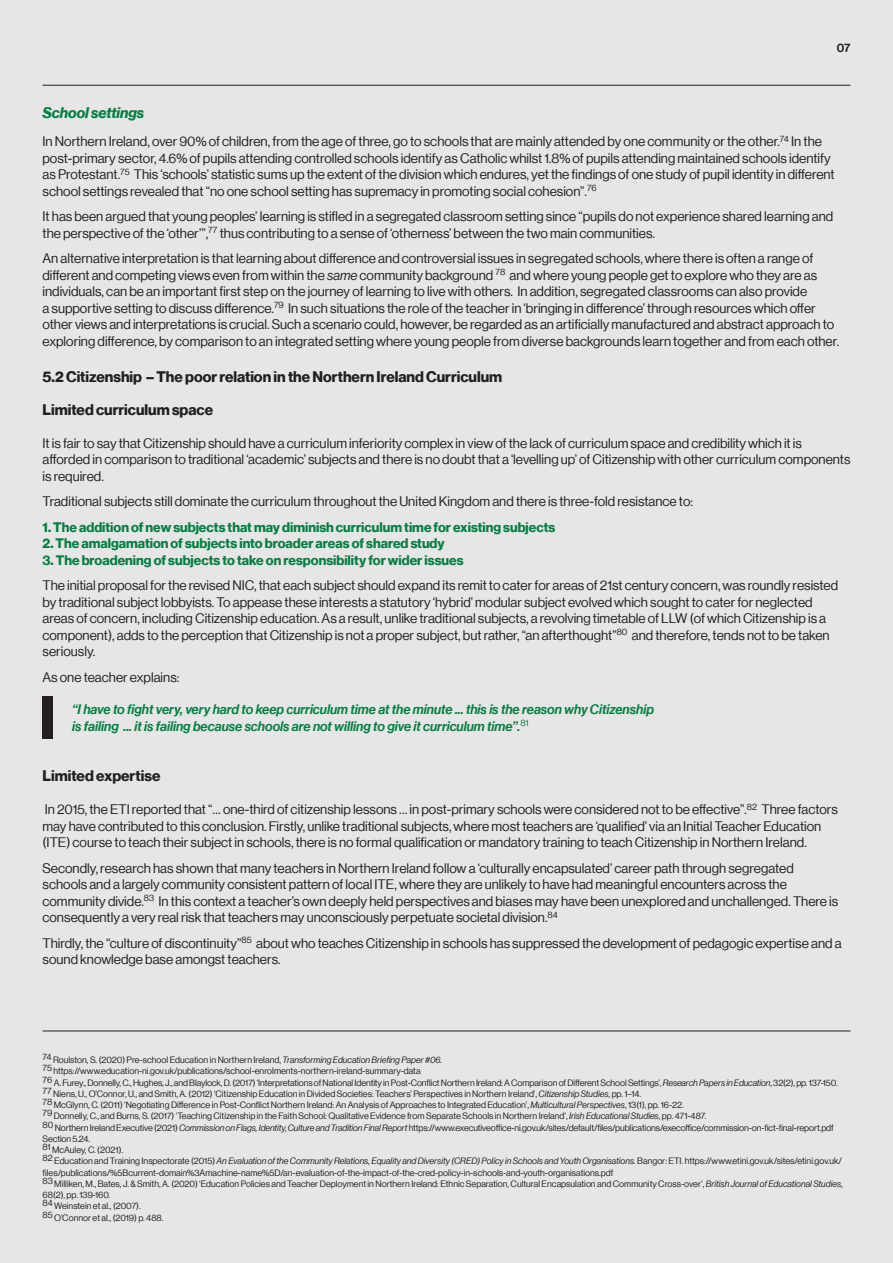
<style>
.page{position:relative;width:893px;height:1263px;background:#e5e6e5}
.page>*{position:absolute;margin:0;border:0;box-sizing:border-box;transform-origin:0 0}
.t1{font:15px "N Haas Grotesk DS Pro 75 Bd";color:#231f20}
.t2{font:15px "N Haas Grotesk DS Pro 76 Bd It";color:#057f42}
.t3{font:13.5px/16.5px "N Haas Grotesk DS Pro 55 Rg";color:#231f20}
.t4{font:13.5px "N Haas Grotesk DS Pro 75 Bd";color:#057f42}
.t5{font:13.5px/16.5px "N Haas Grotesk DS Pro 66 Md It";color:#057f42}
.t6{font:12px "N Haas Grotesk DS Pro 65 Md";color:#231f20}
.t7{font:9px/11.2px "N Haas Grotesk DS Pro 55 Rg";color:#231f20}
.t8{font:9px "N Haas Grotesk DS Pro 56 It";color:#231f20}
.s1{font-family:"N Haas Grotesk DS Pro 56 It"}
.s2{font-family:"N Haas Grotesk DS Pro 55 Rg"}
</style>
<div class="page">
<hr style="left:43px;top:85px;width:807px;height:1px;background:#231f20">
<hr style="left:43px;top:1031px;width:807px;height:1px;background:#231f20">
<div style="left:43px;top:696px;width:10px;height:42px;background:#231f20"></div>
<p class="t6" style="left:837px;top:41px;width:15px">07</p>
<p class="t2" style="left:43px;top:104px;width:103px">School settings</p>
<p class="t3" style="left:43px;top:133px;width:794px">In Northern Ireland, over 90% of children, from the age of three, go to schools that are mainly attended by one community or the other.<sup>74</sup> In the post-primary sector, 4.6% of pupils attending controlled schools identify as Catholic whilst 1.8% of pupils attending maintained schools identify as Protestant.<sup>75</sup> This ‘schools’ statistic sums up the extent of the division which endures, yet the findings of one study of pupil identity in different school settings revealed that “no one school setting has supremacy in promoting social cohesion”.<sup>76</sup></p>
<p class="t3" style="left:43px;top:208px;width:792px">It has been argued that young peoples’ learning is stifled in a segregated classroom setting since “pupils do not experience shared learning and the perspective of the ‘other’”,<sup>77</sup> thus contributing to a sense of ‘otherness’ between the two main communities.</p>
<p class="t3" style="left:43px;top:250px;width:798px">An alternative interpretation is that learning about difference and controversial issues in segregated schools, where there is often a range of different and competing views even from within the <span class="s1">same</span> community background <sup>78</sup> and where young people get to explore who they are as individuals, can be an important first step on the journey of learning to live with others. In addition, segregated classrooms can also provide<br>a supportive setting to discuss difference.<sup>79</sup> In such situations the role of the teacher in ‘bringing in difference’ through resources which offer other views and interpretations is crucial. Such a scenario could, however, be regarded as an artificially manufactured and abstract approach to exploring difference, by comparison to an integrated setting where young people from diverse backgrounds learn together and from each other.</p>
<p class="t1" style="left:43px;top:367px;width:461px">5.2 Citizenship – The poor relation in the Northern Ireland Curriculum</p>
<p class="t1" style="left:43px;top:400px;width:172px">Limited curriculum space</p>
<p class="t3" style="left:43px;top:435px;width:809px">It is fair to say that Citizenship should have a curriculum inferiority complex in view of the lack of curriculum space and credibility which it is afforded in comparison to traditional ‘academic’ subjects and there is no doubt that a ‘levelling up’ of Citizenship with other curriculum components is required.</p>
<p class="t3" style="left:43px;top:493px;width:652px">Traditional subjects still dominate the curriculum throughout the United Kingdom and there is three-fold resistance to:</p>
<p class="t4" style="left:43px;top:519px;width:514px">1. The addition of new subjects that may diminish curriculum time for existing subjects</p>
<p class="t4" style="left:43px;top:535px;width:404px">2. The amalgamation of subjects into broader areas of shared study</p>
<p class="t4" style="left:43px;top:552px;width:422px">3. The broadening of subjects to take on responsibility for wider issues</p>
<p class="t3" style="left:43px;top:577px;width:797px">The initial proposal for the revised NIC, that each subject should expand its remit to cater for areas of 21st century concern, was roundly resisted by traditional subject lobbyists. To appease these interests a statutory ‘hybrid’ modular subject evolved which sought to cater for neglected areas of concern, including Citizenship education. As a result, unlike traditional subjects, a revolving timetable of LLW (of which Citizenship is a component), adds to the perception that Citizenship is not a proper subject, but rather, “an afterthought”<sup>80</sup> and therefore, tends not to be taken seriously.</p>
<p class="t3" style="left:43px;top:669px;width:138px">As one teacher explains:</p>
<p class="t5" style="left:72px;top:701px;width:583px">“I have to fight very, very hard to keep curriculum time at the minute ... this is the reason why Citizenship is failing ... it is failing because schools are not willing to give it curriculum time”.<sup>81</sup></p>
<p class="t1" style="left:43px;top:767px;width:119px">Limited expertise</p>
<p class="t3" style="left:43px;top:801px;width:797px">In 2015, the ETI reported that “… one-third of citizenship lessons … in post-primary schools were considered not to be effective”.<sup>82</sup> Three factors may have contributed to this conclusion. Firstly, unlike traditional subjects, where most teachers are ‘qualified’ via an Initial Teacher Education (ITE) course to teach their subject in schools, there is no formal qualification or mandatory training to teach Citizenship in Northern Ireland.</p>
<p class="t3" style="left:43px;top:860px;width:797px">Secondly, research has shown that many teachers in Northern Ireland follow a ‘culturally encapsulated’ career path through segregated schools and a largely community consistent pattern of local ITE, where they are unlikely to have had meaningful encounters across the community divide.<sup>83</sup> In this context a teacher’s own deeply held perspectives and biases may have been unexplored and unchallenged. There is consequently a very real risk that teachers may unconsciously perpetuate societal division.<sup>84</sup></p>
<p class="t3" style="left:43px;top:935px;width:801px">Thirdly, the “culture of discontinuity”<sup>85</sup> about who teaches Citizenship in schools has suppressed the development of pedagogic expertise and a sound knowledge base amongst teachers.</p>
<p class="t7" style="left:43px;top:1054px;width:797px">74 Roulston, S. (2020) Pre-school Education in Northern Ireland, <span class="s1">Transforming Education Briefing Paper #06.<br></span>75 https://www.education-ni.gov.uk/publications/school-enrolments-northern-ireland-summary-data<br>76 A. Furey., Donnelly, C., Hughes, J., and Blaylock, D. (2017) ‘Interpretations of National Identity in Post-Conflict Northern Ireland: A Comparison of Different School Settings’, <span class="s1">Research Papers in Education</span>, 32(2), pp. 137-150.<br>77 Niens, U., O’Connor, U., and Smith, A. (2012) ‘Citizenship Education in Divided Societies: Teachers’ Perspectives in Northern Ireland’, <span class="s1">Citizenship Studies</span>, pp. 1–14.<br>78 McGlynn, C. (2011) ‘Negotiating Difference in Post-Conflict Northern Ireland: An Analysis of Approaches to Integrated Education’, <span class="s1">Multicultural Perspectives</span>, 13(1), pp. 16-22.<br>79 Donnelly, C., and Burns, S. (2017) ‘Teaching Citizenship in the Faith School: Qualitative Evidence from Separate Schools in Northern Ireland’, <span class="s1">Irish Educational Studies</span>, pp. 471-487.<br>80 Northern Ireland Executive (2021) <span class="s1">Commission on Flags, Identity, Culture and Tradition Final Report</span> https://www.executiveoffice-ni.gov.uk/sites/default/files/publications/execoffice/commission-on-fict-final-report.pdf Section 5.24.<br>81 McAuley, C. (2021).</p>
<p class="t8" style="left:43px;top:1156px;width:801px"><sup>82</sup> <span class="s2">Education and Training Inspectorate (2015)</span> An Evaluation of the Community Relations, Equality and Diversity (CRED) Policy in Schools and Youth Organisations. <span class="s2">Bangor: ETI. https://www.etini.gov.uk/sites/etini.gov.uk/</span></p>
<p class="t7" style="left:43px;top:1167px;width:802px">files/publications/%5Bcurrent-domain%3Amachine-name%5D/an-evaluation-of-the-impact-of-the-cred-policy-in-schools-and-youth-organisations.pdf<br>83 Milliken, M., Bates, J. &amp; Smith, A. (2020) ‘Education Policies and Teacher Deployment in Northern Ireland: Ethnic Separation, Cultural Encapsulation and Community Cross-over’, <span class="s1">British Journal of Educational Studies</span>, 68(2), pp. 139-160.<br>84 Weinstein et al., (2007).<br>85 O’Connor et al., (2019) p. 488.</p>
</div>
